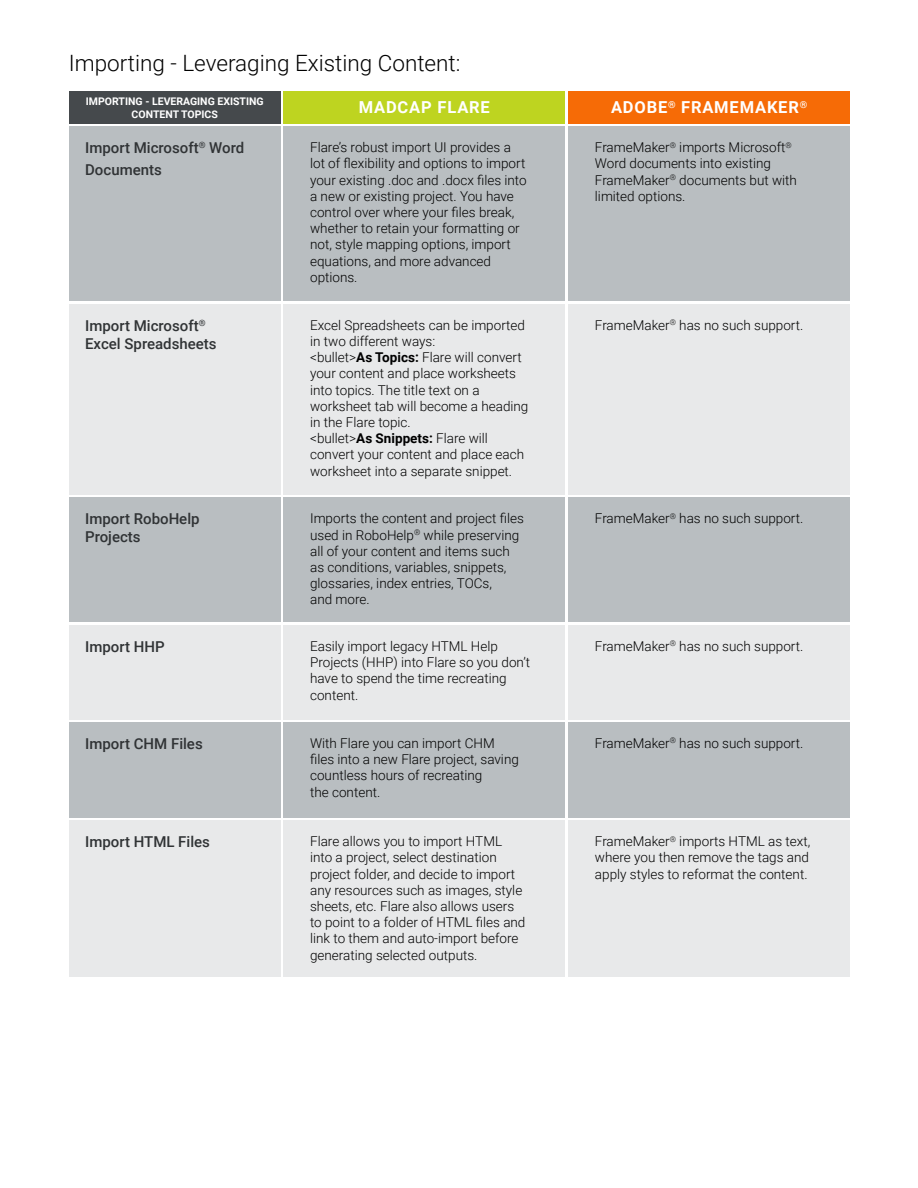
<style>
.page{position:relative;width:918px;height:1188px;background:#fff}
.page>*{position:absolute;margin:0;border:0;box-sizing:border-box;transform-origin:0 0}
.t1{font:300 22.5px "Roboto";color:#000}
.t2{font:700 16.5px "Roboto";letter-spacing:.05em;color:#fff}
.t3{font:500 15px/18px "Roboto";color:#303335}
.t4{font:300 13.5px/16.2px "Roboto";color:#000}
.t5{font:700 10.5px/12.6px "Roboto";color:#fff;text-align:center}
.s1{font-weight:700}
</style>
<div class="page">
<div style="left:69px;top:91px;width:211px;height:33px;background:#45494c"></div>
<div style="left:69px;top:126px;width:211px;height:175px;background:#b9bec1"></div>
<div style="left:69px;top:625px;width:211px;height:94px;background:#e8e9ea"></div>
<div style="left:69px;top:498px;width:211px;height:124px;background:#b9bec1"></div>
<div style="left:69px;top:304px;width:211px;height:191px;background:#e8e9ea"></div>
<div style="left:283px;top:91px;width:282px;height:33px;background:#bed420"></div>
<div style="left:283px;top:126px;width:282px;height:175px;background:#b9bec1"></div>
<div style="left:283px;top:625px;width:282px;height:94px;background:#e8e9ea"></div>
<div style="left:283px;top:498px;width:282px;height:124px;background:#b9bec1"></div>
<div style="left:283px;top:304px;width:282px;height:191px;background:#e8e9ea"></div>
<div style="left:568px;top:126px;width:282px;height:175px;background:#b9bec1"></div>
<div style="left:568px;top:625px;width:282px;height:94px;background:#e8e9ea"></div>
<div style="left:568px;top:498px;width:282px;height:124px;background:#b9bec1"></div>
<div style="left:568px;top:304px;width:282px;height:191px;background:#e8e9ea"></div>
<div style="left:568px;top:91px;width:282px;height:33px;background:#f66b06"></div>
<div style="left:69px;top:722px;width:211px;height:96px;background:#b9bec1"></div>
<div style="left:283px;top:722px;width:282px;height:96px;background:#b9bec1"></div>
<div style="left:568px;top:722px;width:282px;height:96px;background:#b9bec1"></div>
<div style="left:69px;top:821px;width:211px;height:156px;background:#e8e9ea"></div>
<div style="left:283px;top:821px;width:282px;height:156px;background:#e8e9ea"></div>
<div style="left:568px;top:821px;width:282px;height:156px;background:#e8e9ea"></div>
<h1 class="t1" style="left:69px;top:47px;width:393px">Importing - Leveraging Existing Content:</h1>
<p class="t2" style="left:359px;top:95px;width:133px">MADCAP FLARE</p>
<p class="t5" style="left:86px;top:95px;width:179px">IMPORTING - LEVERAGING EXISTING<br>CONTENT TOPICS</p>
<p class="t3" style="left:85px;top:137px;width:161px;line-height:21.6px">Import Microsoft<sup>®</sup> Word<br>Documents</p>
<p class="t4" style="left:310px;top:139px;width:218px">Flare’s robust import UI provides a lot of flexibility and options to import your existing .doc and .docx files into a new or existing project. You have control over where your files break, whether to retain your formatting or not, style mapping options, import equations, and more advanced options.</p>
<p class="t3" style="left:85px;top:316px;width:133px">Import Microsoft<sup>®<br></sup>Excel Spreadsheets</p>
<p class="t4" style="left:310px;top:316px;width:220px">Excel Spreadsheets can be imported in two different ways:<br>&lt;bullet&gt;<span class="s1">As Topics:</span> Flare will convert your content and place worksheets into topics. The title text on a worksheet tab will become a heading in the Flare topic.<br>&lt;bullet&gt;<span class="s1">As Snippets:</span> Flare will convert your content and place each worksheet into a separate snippet.</p>
<p class="t3" style="left:85px;top:510px;width:116px">Import RoboHelp<br>Projects</p>
<p class="t4" style="left:310px;top:510px;width:215px">Imports the content and project files used in RoboHelp<sup>®</sup> while preserving all of your content and items such as conditions, variables, snippets, glossaries, index entries, TOCs,<br>and more.</p>
<p class="t3" style="left:85px;top:637px;width:81px">Import HHP</p>
<p class="t4" style="left:310px;top:638px;width:222px">Easily import legacy HTML Help<br>Projects (HHP) into Flare so you don’t have to spend the time recreating content.</p>
<p class="t2" style="left:611px;top:96px;width:198px">ADOBE<sup>®</sup> FRAMEMAKER<sup>®</sup></p>
<p class="t4" style="left:595px;top:139px;width:204px">FrameMaker<sup>®</sup> imports Microsoft<sup>®<br></sup>Word documents into existing<br>FrameMaker<sup>®</sup> documents but with limited options.</p>
<p class="t4" style="left:595px;top:316px;width:210px">FrameMaker<sup>®</sup> has no such support.</p>
<p class="t4" style="left:595px;top:510px;width:210px">FrameMaker<sup>®</sup> has no such support.</p>
<p class="t4" style="left:595px;top:638px;width:210px">FrameMaker<sup>®</sup> has no such support.</p>
<p class="t3" style="left:85px;top:734px;width:119px">Import CHM Files</p>
<p class="t4" style="left:310px;top:735px;width:210px">With Flare you can import CHM files into a new Flare project, saving countless hours of recreating<br>the content.</p>
<p class="t4" style="left:595px;top:735px;width:210px">FrameMaker<sup>®</sup> has no such support.</p>
<p class="t3" style="left:85px;top:832px;width:126px">Import HTML Files</p>
<p class="t4" style="left:310px;top:833px;width:217px">Flare allows you to import HTML into a project, select destination project folder, and decide to import any resources such as images, style sheets, etc. Flare also allows users to point to a folder of HTML files and link to them and auto-import before generating selected outputs.</p>
<p class="t4" style="left:595px;top:833px;width:217px;text-align:justify">FrameMaker<sup>®</sup> imports HTML as text, where you then remove the tags and apply styles to reformat the content.</p>
</div>
